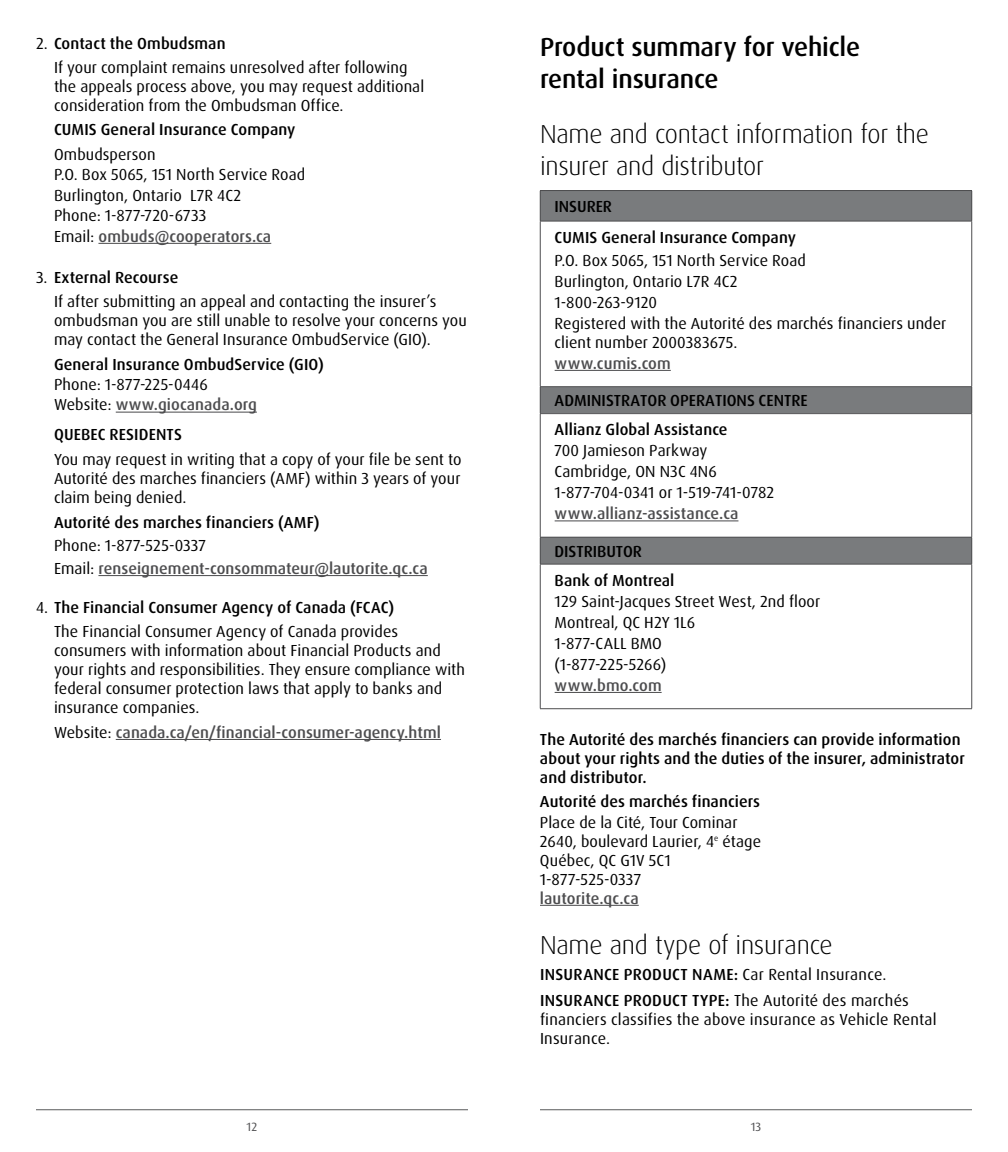
<style>
.page{position:relative;width:1008px;height:1152px;background:#fff}
.page>*{position:absolute;margin:0;border:0;box-sizing:border-box;transform-origin:0 0}
.t1{font:300 26px/32px "Qbftcw Dax Pro";letter-spacing:-.01em;color:#000}
.t2{font:500 26px/32px "Tmxbmj Dax Pro";letter-spacing:-.01em;color:#000}
.t3{font:16px/19px "Qjqkdg Dax Pro";letter-spacing:.005em;color:#000}
.t4{font:500 16px/19px "Tmxbmj Dax Pro";letter-spacing:.005em;color:#000}
.t5{font:500 16px "Tmxbmj Dax Pro";letter-spacing:.005em;color:#4d4d4f}
.t6{font:12px "Qjqkdg Dax Pro";color:#4d4d4f}
.s1{font-family:"Qjqkdg Dax Pro";font-weight:400}
.s2{font-family:"Qjqkdg Dax Pro";font-weight:400;color:#000}
.s3{font-family:"Tmxbmj Dax Pro";font-weight:500}
</style>
<div class="page">
<hr style="left:36px;top:1109px;width:432px;height:1px;background:#58595b">
<hr style="left:540px;top:1109px;width:432px;height:1px;background:#58595b">
<hr style="left:98px;top:243px;width:173px;height:1px;background:#4d4d4f">
<hr style="left:116px;top:412px;width:141px;height:1px;background:#4d4d4f">
<hr style="left:98px;top:575px;width:330px;height:1px;background:#4d4d4f">
<hr style="left:116px;top:739px;width:325px;height:1px;background:#4d4d4f">
<div style="left:540px;top:191px;width:432px;height:30px;background:#797b7d"></div>
<div style="left:540px;top:387px;width:432px;height:27px;background:#797b7d"></div>
<div style="left:540px;top:537px;width:432px;height:27px;background:#797b7d"></div>
<hr style="left:540px;top:190px;width:432px;height:1px;background:#4d4d4f">
<hr style="left:540px;top:191px;width:1px;height:30px;background:#4d4d4f">
<hr style="left:971px;top:191px;width:1px;height:30px;background:#4d4d4f">
<hr style="left:540px;top:221px;width:432px;height:1px;background:#4d4d4f">
<hr style="left:540px;top:221px;width:1px;height:165px;background:#4d4d4f">
<hr style="left:971px;top:221px;width:1px;height:165px;background:#4d4d4f">
<hr style="left:540px;top:386px;width:432px;height:1px;background:#4d4d4f">
<svg style="left:540px;top:387px;width:1px;height:26px"></svg>
<svg style="left:971px;top:387px;width:1px;height:26px"></svg>
<hr style="left:540px;top:413px;width:432px;height:1px;background:#4d4d4f">
<hr style="left:540px;top:414px;width:1px;height:123px;background:#4d4d4f">
<hr style="left:971px;top:414px;width:1px;height:123px;background:#4d4d4f">
<hr style="left:540px;top:537px;width:432px;height:1px;background:#4d4d4f">
<svg style="left:540px;top:538px;width:1px;height:26px"></svg>
<svg style="left:971px;top:538px;width:1px;height:26px"></svg>
<hr style="left:540px;top:564px;width:432px;height:1px;background:#4d4d4f">
<hr style="left:540px;top:564px;width:1px;height:144px;background:#4d4d4f">
<hr style="left:971px;top:564px;width:1px;height:144px;background:#4d4d4f">
<hr style="left:540px;top:708px;width:432px;height:1px;background:#4d4d4f">
<hr style="left:555px;top:370px;width:116px;height:1px;background:#4d4d4f">
<hr style="left:555px;top:520px;width:183px;height:1px;background:#4d4d4f">
<hr style="left:555px;top:692px;width:107px;height:1px;background:#4d4d4f">
<hr style="left:540px;top:905px;width:99px;height:1px;background:#4d4d4f">
<h4 class="t4" style="left:36px;top:34px;width:191px"><span class="s1">2.</span> Contact the Ombudsman</h4>
<p class="t3" style="left:54px;top:58px;width:372px">If your complaint remains unresolved after following the appeals process above, you may request additional consideration from the Ombudsman Office.</p>
<p class="t4" style="left:54px;top:120px;width:243px">CUMIS General Insurance Company</p>
<p class="t3" style="left:54px;top:145px;width:103px">Ombudsperson</p>
<p class="t3" style="left:54px;top:165px;width:253px">P.O. Box 5065, 151 North Service Road</p>
<p class="t3" style="left:54px;top:186px;width:189px">Burlington, Ontario L7R 4C2</p>
<p class="t3" style="left:54px;top:206px;width:154px">Phone: 1-877-720-6733</p>
<p class="t5" style="left:54px;top:226px;width:219px"><span class="s2">Email:</span> ombuds@cooperators.ca</p>
<h4 class="t4" style="left:36px;top:268px;width:144px"><span class="s1">3.</span> External Recourse</h4>
<p class="t3" style="left:54px;top:292px;width:414px">If after submitting an appeal and contacting the insurer’s ombudsman you are still unable to resolve your concerns you may contact the General Insurance OmbudService (GIO).</p>
<p class="t4" style="left:54px;top:355px;width:271px">General Insurance OmbudService (GIO)</p>
<p class="t3" style="left:54px;top:375px;width:155px">Phone: 1-877-225-0446</p>
<p class="t5" style="left:54px;top:395px;width:204px"><span class="s2">Website:</span> www.giocanada.org</p>
<h5 class="t4" style="left:54px;top:425px;width:129px">QUEBEC RESIDENTS</h5>
<p class="t3" style="left:54px;top:450px;width:409px;text-align:justify">You may request in writing that a copy of your file be sent to Autorité des marches financiers (AMF) within 3 years of your claim being denied.</p>
<p class="t4" style="left:54px;top:513px;width:267px">Autorité des marches financiers (AMF)</p>
<p class="t3" style="left:54px;top:536px;width:154px">Phone: 1-877-525-0337</p>
<p class="t5" style="left:54px;top:558px;width:375px"><span class="s2">Email:</span> renseignement-consommateur@lautorite.qc.ca</p>
<h4 class="t4" style="left:36px;top:598px;width:360px"><span class="s1">4.</span> The Financial Consumer Agency of Canada (FCAC)</h4>
<p class="t3" style="left:54px;top:622px;width:413px">The Financial Consumer Agency of Canada provides consumers with information about Financial Products and your rights and responsibilities. They ensure compliance with federal consumer protection laws that apply to banks and insurance companies.</p>
<p class="t5" style="left:54px;top:722px;width:389px"><span class="s2">Website:</span> canada.ca/en/financial-consumer-agency.html</p>
<h2 class="t2" style="left:540px;top:32px;width:322px">Product summary for vehicle rental insurance</h2>
<h3 class="t1" style="left:540px;top:118px;width:391px">Name and contact information for the insurer and distributor</h3>
<h4 class="t4" style="left:555px;top:197px;width:59px">INSURER</h4>
<p class="t4" style="left:555px;top:228px;width:243px">CUMIS General Insurance Company</p>
<p class="t3" style="left:555px;top:251px;width:253px">P.O. Box 5065, 151 North Service Road</p>
<p class="t3" style="left:555px;top:272px;width:185px">Burlington, Ontario L7R 4C2</p>
<p class="t3" style="left:555px;top:293px;width:104px">1-800-263-9120</p>
<p class="t3" style="left:555px;top:314px;width:393px">Registered with the Autorité des marchés financiers under client number 2000383675.</p>
<p class="t5" style="left:555px;top:353px;width:118px">www.cumis.com</p>
<h4 class="t4" style="left:555px;top:391px;width:255px">ADMINISTRATOR OPERATIONS CENTRE</h4>
<p class="t4" style="left:555px;top:420px;width:174px">Allianz Global Assistance</p>
<p class="t3" style="left:555px;top:441px;width:154px">700 Jamieson Parkway</p>
<p class="t3" style="left:555px;top:462px;width:164px">Cambridge, ON N3C 4N6</p>
<p class="t3" style="left:555px;top:483px;width:221px">1-877-704-0341 or 1-519-741-0782</p>
<p class="t5" style="left:555px;top:503px;width:185px">www.allianz-assistance.ca</p>
<h4 class="t4" style="left:555px;top:542px;width:89px">DISTRIBUTOR</h4>
<p class="t4" style="left:555px;top:571px;width:121px">Bank of Montreal</p>
<p class="t3" style="left:555px;top:592px;width:267px">129 Saint-Jacques Street West, 2nd floor</p>
<p class="t3" style="left:555px;top:613px;width:142px">Montreal, QC H2Y 1L6</p>
<p class="t3" style="left:555px;top:634px;width:109px">1-877-CALL BMO</p>
<p class="t3" style="left:555px;top:655px;width:113px">(1-877-225-5266)</p>
<p class="t5" style="left:555px;top:675px;width:109px">www.bmo.com</p>
<p class="t4" style="left:540px;top:730px;width:426px">The Autorité des marchés financiers can provide information about your rights and the duties of the insurer, administrator and distributor.</p>
<p class="t4" style="left:540px;top:792px;width:222px">Autorité des marchés financiers</p>
<p class="t3" style="left:540px;top:813px;width:199px">Place de la Cité, Tour Cominar</p>
<p class="t3" style="left:540px;top:832px;width:223px">2640, boulevard Laurier, 4<sup>e</sup> étage</p>
<p class="t3" style="left:540px;top:851px;width:132px">Québec, QC G1V 5C1</p>
<p class="t3" style="left:540px;top:870px;width:103px">1-877-525-0337</p>
<p class="t5" style="left:540px;top:888px;width:100px">lautorite.qc.ca</p>
<h3 class="t1" style="left:540px;top:929px;width:294px">Name and type of insurance</h3>
<p class="t4" style="left:540px;top:965px;width:348px">INSURANCE PRODUCT NAME: <span class="s1">Car Rental Insurance.</span></p>
<p class="t3" style="left:540px;top:991px;width:398px"><span class="s3">INSURANCE PRODUCT TYPE:</span> The Autorité des marchés financiers classifies the above insurance as Vehicle Rental<br>Insurance.</p>
<p class="t6" style="left:247px;top:1119px;width:12px">12</p>
<p class="t6" style="left:751px;top:1119px;width:12px">13</p>
</div>
